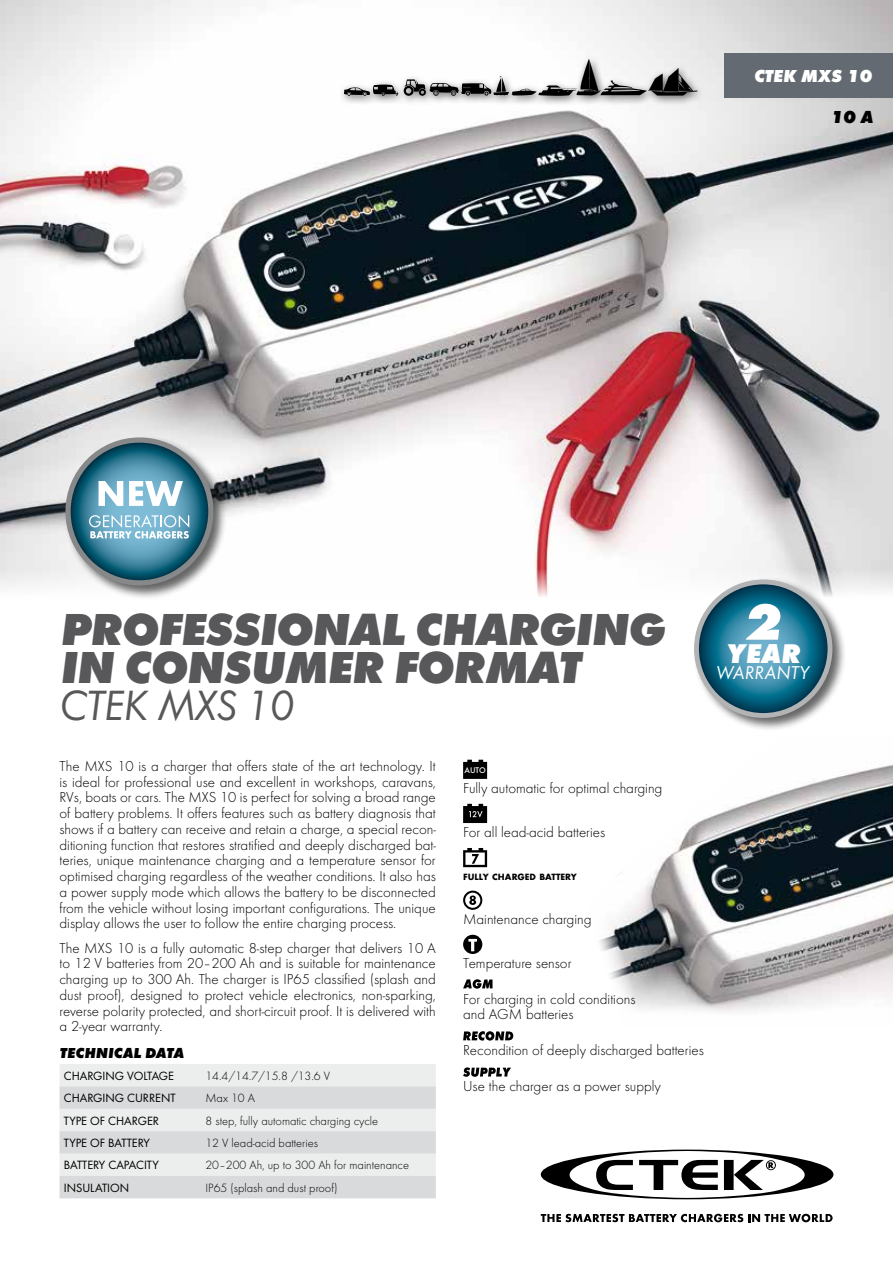
<style>
.page{position:relative;width:893px;height:1263px;background:#fff}
.page>*{position:absolute;margin:0;border:0;box-sizing:border-box;transform-origin:0 0}
.t1{font:italic 700 expanded 46.5px/37.5px "Futura";letter-spacing:-.025em;color:#58585a}
.t2{font:43.95px "Futura Boo Obl";letter-spacing:-.025em;color:#58585a}
.t3{font:italic 700 expanded 28.05px "Futura";color:#fff}
.t4{font:19.35px "Futura Boo Obl";color:#fff}
.t5{font:italic 700 expanded 18px "Futura";color:#fff}
.t6{font:italic 700 expanded 18px "Futura";color:#000}
.t7{font:300 15px/15.8px "Futura";color:#000;text-align:justify}
.t8{font:italic 700 expanded 15px "Futura";color:#000}
.t9{font:300 12.45px "Futura";color:#000}
.t10{font:12.45px "Futura Boo";color:#000}
.t11{font:700 9.45px "Futura";color:#000}
.t12{font:500 8.55px "Futura";color:#fff}
</style>
<div class="page">
<img style="left:0;top:0;width:893px;height:597px">
<div style="left:724px;top:53px;width:169px;height:45px;background:#646a71"></div>
<div style="left:64px;top:435px;width:163px;height:165px;background:#000;opacity:.6"></div>
<svg style="left:65px;top:435px;width:148px;height:153px;background:#7ba1b0"></svg>
<div style="left:692px;top:577px;width:155px;height:155px;background:#000;opacity:.6"></div>
<svg style="left:693px;top:577px;width:139px;height:143px;background:#5f94a7"></svg>
<div style="left:338px;top:54px;width:369px;height:52px;background:#000;opacity:.6"></div>
<svg style="left:344px;top:85px;width:54px;height:11px"></svg>
<svg style="left:404px;top:59px;width:293px;height:37px"></svg>
<img style="left:617px;top:764px;width:276px;height:249px">
<svg style="left:599px;top:896px;width:48px;height:117px"></svg>
<svg style="left:541px;top:1149px;width:292px;height:50px"></svg>
<svg style="left:541px;top:1214px;width:292px;height:8px"></svg>
<svg style="left:60px;top:1064px;width:376px;height:134px;background:#e2e3e4"></svg>
<svg style="left:463px;top:760px;width:24px;height:19px"></svg>
<svg style="left:463px;top:804px;width:24px;height:19px"></svg>
<svg style="left:463px;top:848px;width:24px;height:19px"></svg>
<svg style="left:463px;top:891px;width:19px;height:19px"></svg>
<svg style="left:463px;top:935px;width:19px;height:19px"></svg>
<svg style="left:463px;top:979px;width:29px;height:10px"></svg>
<svg style="left:463px;top:1031px;width:50px;height:9px"></svg>
<svg style="left:463px;top:1067px;width:48px;height:10px"></svg>
<p class="t5" style="left:754px;top:65px;width:119px">CTEK MXS 10</p>
<p class="t6" style="left:830px;top:106px;width:44px">10 A</p>
<h1 class="t1" style="left:60px;top:610px;width:607px">PROFESSIONAL CHARGING<br>IN CONSUMER FORMAT</h1>
<h2 class="t2" style="left:60px;top:679px;width:237px">CTEK MXS 10</h2>
<p class="t7" style="left:60px;top:758px;width:378px">The MXS 10 is a charger that offers state of the art technology. It is ideal for professional use and excellent in workshops, caravans, RVs, boats or cars. The MXS 10 is perfect for solving a broad range of battery problems. It offers features such as battery diagnosis that shows if a battery can receive and retain a charge, a special recon&shy;ditioning function that restores stratified and deeply discharged bat&shy;teries, unique maintenance charging and a temperature sensor for optimised charging regardless of the weather conditions. It also has a power supply mode which allows the battery to be disconnected from the vehicle without losing important configurations. The unique display allows the user to follow the entire charging process.</p>
<p class="t7" style="left:60px;top:940px;width:378px">The MXS 10 is a fully automatic 8-step charger that delivers 10 A to 12 V batteries from 20–200 Ah and is suitable for maintenance charging up to 300 Ah. The charger is IP65 classified (splash and dust proof), designed to protect vehicle electronics, non-sparking, reverse polarity protected, and short-circuit proof. It is delivered with a 2-year warranty.</p>
<p class="t8" style="left:60px;top:1044px;width:126px">TECHNICAL DATA</p>
<p class="t10" style="left:64px;top:1068px;width:112px">CHARGING VOLTAGE</p>
<p class="t9" style="left:205px;top:1069px;width:126px">14.4/14.7/15.8 /13.6 V</p>
<p class="t10" style="left:64px;top:1091px;width:113px">CHARGING CURRENT</p>
<p class="t9" style="left:205px;top:1091px;width:51px">Max 10 A</p>
<p class="t10" style="left:64px;top:1113px;width:97px">TYPE OF CHARGER</p>
<p class="t9" style="left:205px;top:1113px;width:174px">8 step, fully automatic charging cycle</p>
<p class="t10" style="left:64px;top:1135px;width:88px">TYPE OF BATTERY</p>
<p class="t9" style="left:205px;top:1136px;width:114px">12 V lead-acid batteries</p>
<p class="t10" style="left:64px;top:1158px;width:97px">BATTERY CAPACITY</p>
<p class="t9" style="left:205px;top:1158px;width:205px">20–200 Ah, up to 300 Ah for maintenance</p>
<p class="t10" style="left:64px;top:1180px;width:67px">INSULATION</p>
<p class="t9" style="left:205px;top:1181px;width:133px">IP65 (splash and dust proof)</p>
<p class="t12" style="left:464px;top:765px;width:23px">AUTO</p>
<p class="t7" style="left:463px;top:780px;width:201px">Fully automatic for optimal charging</p>
<p class="t7" style="left:463px;top:824px;width:144px">For all lead-acid batteries</p>
<p class="t11" style="left:463px;top:871px;width:115px">FULLY CHARGED BATTERY</p>
<p class="t7" style="left:463px;top:911px;width:130px">Maintenance charging</p>
<p class="t7" style="left:463px;top:955px;width:110px">Temperature sensor</p>
<p class="t7" style="left:463px;top:992px;width:174px;line-height:14.2px">For charging in cold conditions and AGM batteries</p>
<p class="t7" style="left:463px;top:1042px;width:242px">Recondition of deeply discharged batteries</p>
<p class="t7" style="left:463px;top:1078px;width:199px">Use the charger as a power supply</p>
<h3 class="t3" style="left:726px;top:637px;width:76px"><sup>2</sup>YEAR</h3>
<p class="t4" style="left:716px;top:661px;width:95px">WARRANTY</p>
</div>
